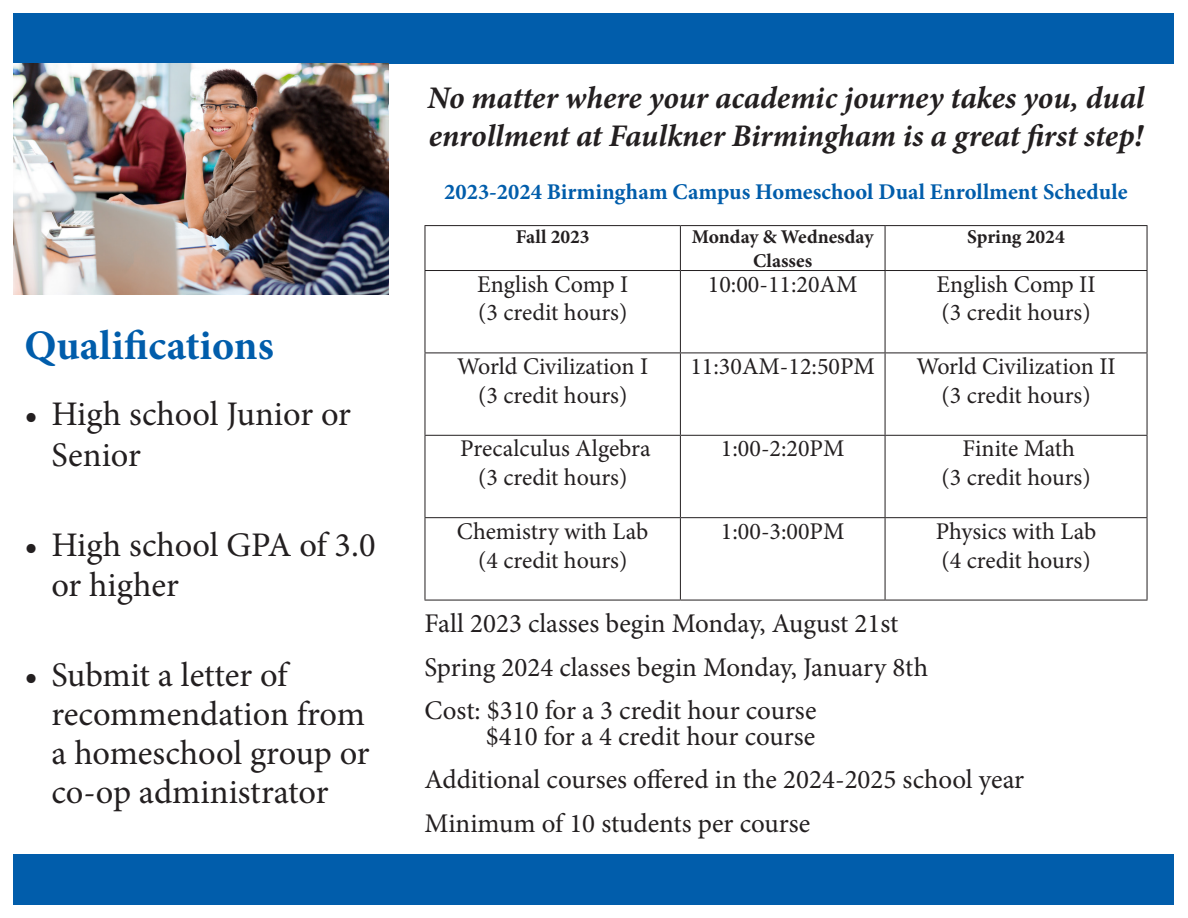
<style>
.page{position:relative;width:1188px;height:918px;background:#fff}
.page>*{position:absolute;margin:0;border:0;box-sizing:border-box;transform-origin:0 0}
.t1{font:700 42px "Minion Pro";color:#015dab}
.t2{font:34.5px/39px "Minion Pro";letter-spacing:-.005em;color:#231f20}
.t3{font:italic 700 31.5px/37.8px "Minion Pro";letter-spacing:-.005em;color:#231f20}
.t4{font:27px "Minion Pro";color:#231f20}
.t5{font:24px "Minion Pro";color:#231f20}
.t6{font:700 22.5px "Minion Pro";color:#015dab}
.t7{font:700 19.5px/23.4px "Minion Pro";color:#231f20;text-align:center}
</style>
<div class="page">
<div style="left:14px;top:13px;width:1160px;height:51px;background:#015dab"></div>
<img style="left:14px;top:64px;width:375px;height:231px">
<hr style="left:425px;top:225px;width:255px;height:1px;background:#231f20">
<hr style="left:425px;top:226px;width:1px;height:44px;background:#231f20">
<hr style="left:680px;top:225px;width:205px;height:1px;background:#231f20">
<hr style="left:680px;top:226px;width:1px;height:44px;background:#231f20">
<hr style="left:885px;top:225px;width:262px;height:1px;background:#231f20">
<hr style="left:885px;top:226px;width:1px;height:44px;background:#231f20">
<hr style="left:1147px;top:226px;width:1px;height:44px;background:#231f20">
<hr style="left:425px;top:270px;width:255px;height:1px;background:#231f20">
<hr style="left:425px;top:271px;width:1px;height:81px;background:#231f20">
<hr style="left:680px;top:270px;width:205px;height:1px;background:#231f20">
<hr style="left:680px;top:271px;width:1px;height:81px;background:#231f20">
<hr style="left:885px;top:270px;width:262px;height:1px;background:#231f20">
<hr style="left:885px;top:271px;width:1px;height:81px;background:#231f20">
<hr style="left:1147px;top:271px;width:1px;height:81px;background:#231f20">
<hr style="left:425px;top:352px;width:255px;height:1px;background:#231f20">
<hr style="left:425px;top:353px;width:1px;height:82px;background:#231f20">
<hr style="left:680px;top:352px;width:205px;height:1px;background:#231f20">
<hr style="left:680px;top:353px;width:1px;height:82px;background:#231f20">
<hr style="left:885px;top:352px;width:262px;height:1px;background:#231f20">
<hr style="left:885px;top:353px;width:1px;height:82px;background:#231f20">
<hr style="left:1147px;top:353px;width:1px;height:82px;background:#231f20">
<hr style="left:425px;top:435px;width:255px;height:1px;background:#231f20">
<hr style="left:425px;top:436px;width:1px;height:81px;background:#231f20">
<hr style="left:680px;top:435px;width:205px;height:1px;background:#231f20">
<hr style="left:680px;top:436px;width:1px;height:81px;background:#231f20">
<hr style="left:885px;top:435px;width:262px;height:1px;background:#231f20">
<hr style="left:885px;top:436px;width:1px;height:81px;background:#231f20">
<hr style="left:1147px;top:436px;width:1px;height:81px;background:#231f20">
<hr style="left:425px;top:517px;width:255px;height:1px;background:#231f20">
<hr style="left:425px;top:518px;width:1px;height:82px;background:#231f20">
<hr style="left:680px;top:517px;width:205px;height:1px;background:#231f20">
<hr style="left:680px;top:518px;width:1px;height:82px;background:#231f20">
<hr style="left:885px;top:517px;width:262px;height:1px;background:#231f20">
<hr style="left:885px;top:518px;width:1px;height:82px;background:#231f20">
<hr style="left:1147px;top:518px;width:1px;height:82px;background:#231f20">
<hr style="left:425px;top:600px;width:255px;height:1px;background:#231f20">
<hr style="left:680px;top:600px;width:205px;height:1px;background:#231f20">
<hr style="left:885px;top:600px;width:262px;height:1px;background:#231f20">
<div style="left:14px;top:854px;width:1160px;height:50px;background:#015dab"></div>
<p class="t1" style="left:24px;top:316px;width:251px">Qualifications</p>
<p class="t2" style="left:51px;top:394px;width:301px;line-height:40.5px;text-indent:-27px">• High school Junior or<br>Senior</p>
<p class="t2" style="left:51px;top:525px;width:326px;line-height:40.5px;text-indent:-27px">• High school GPA of 3.0 or higher</p>
<p class="t2" style="left:51px;top:656px;width:320px;text-indent:-27px">• Submit a letter of recommendation from a homeschool group or co-op administrator</p>
<p class="t3" style="left:428px;top:79px;width:718px">No matter where your academic journey takes you, dual enrollment at Faulkner Birmingham is a great first step!</p>
<p class="t6" style="left:444px;top:176px;width:685px">2023-2024 Birmingham Campus Homeschool Dual Enrollment Schedule</p>
<p class="t7" style="left:516px;top:225px;width:75px">Fall 2023</p>
<p class="t7" style="left:692px;top:225px;width:183px">Monday &amp; Wednesday<br>Classes</p>
<p class="t7" style="left:967px;top:225px;width:99px">Spring 2024</p>
<p class="t5" style="left:477px;top:268px;width:153px">English Comp I</p>
<p class="t5" style="left:478px;top:297px;width:151px">(3 credit hours)</p>
<p class="t5" style="left:708px;top:268px;width:151px">10:00-11:20AM</p>
<p class="t5" style="left:936px;top:268px;width:161px">English Comp II</p>
<p class="t5" style="left:941px;top:297px;width:151px">(3 credit hours)</p>
<p class="t5" style="left:457px;top:350px;width:193px">World Civilization I</p>
<p class="t5" style="left:478px;top:379px;width:151px">(3 credit hours)</p>
<p class="t5" style="left:460px;top:433px;width:192px">Precalculus Algebra</p>
<p class="t5" style="left:478px;top:461px;width:151px">(3 credit hours)</p>
<p class="t5" style="left:457px;top:515px;width:193px">Chemistry with Lab</p>
<p class="t5" style="left:478px;top:544px;width:151px">(4 credit hours)</p>
<p class="t5" style="left:690px;top:350px;width:186px">11:30AM-12:50PM</p>
<p class="t5" style="left:916px;top:350px;width:201px">World Civilization II</p>
<p class="t5" style="left:941px;top:379px;width:151px">(3 credit hours)</p>
<p class="t5" style="left:721px;top:433px;width:125px">1:00-2:20PM</p>
<p class="t5" style="left:962px;top:433px;width:114px">Finite Math</p>
<p class="t5" style="left:941px;top:461px;width:151px">(3 credit hours)</p>
<p class="t5" style="left:721px;top:515px;width:125px">1:00-3:00PM</p>
<p class="t5" style="left:936px;top:515px;width:162px">Physics with Lab</p>
<p class="t5" style="left:941px;top:544px;width:151px">(4 credit hours)</p>
<p class="t4" style="left:425px;top:606px;width:476px">Fall 2023 classes begin Monday, August 21st</p>
<p class="t4" style="left:425px;top:649px;width:505px">Spring 2024 classes begin Monday, January 8th</p>
<p class="t4" style="left:425px;top:693px;width:393px">Cost: $310 for a 3 credit hour course</p>
<p class="t4" style="left:486px;top:718px;width:331px">$410 for a 4 credit hour course</p>
<p class="t4" style="left:425px;top:762px;width:601px">Additional courses offered in the 2024-2025 school year</p>
<p class="t4" style="left:425px;top:805px;width:387px">Minimum of 10 students per course</p>
</div>
